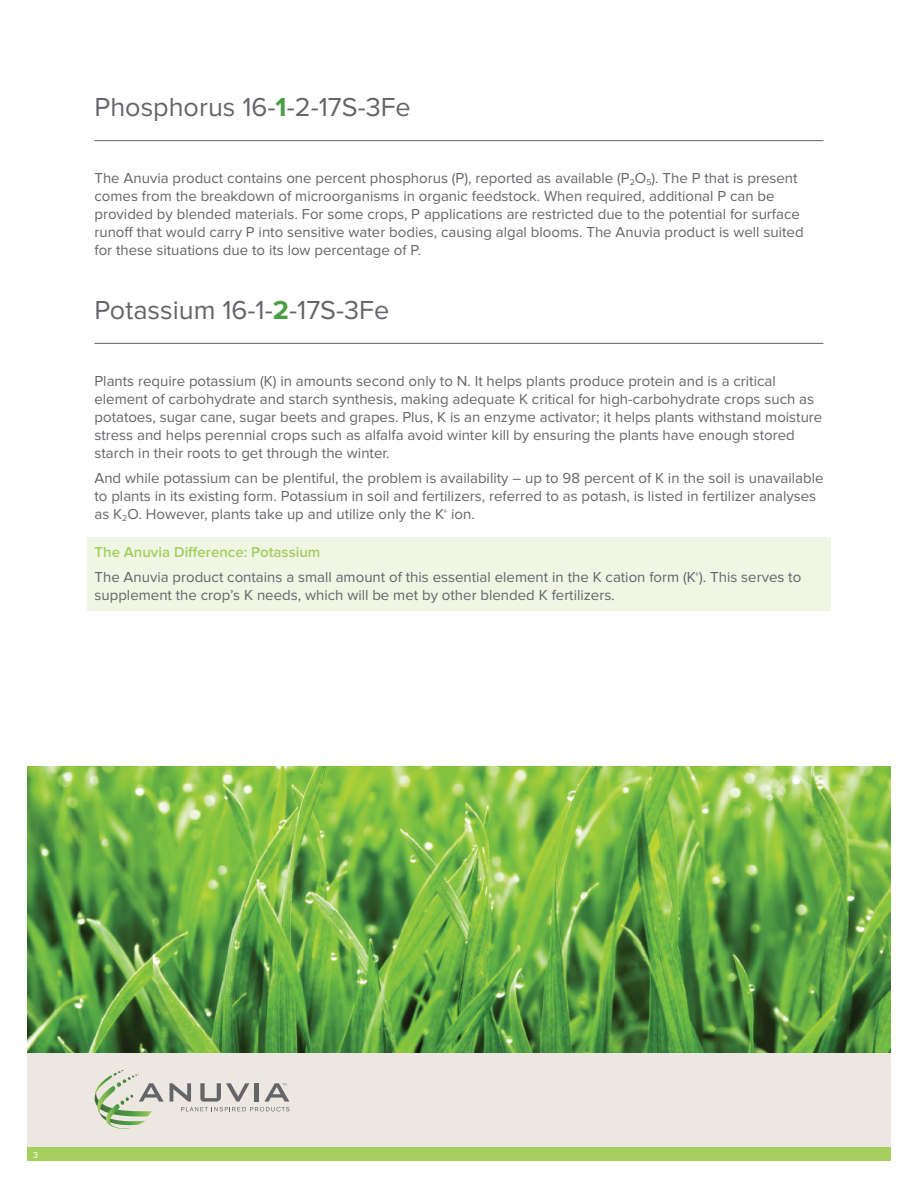
<style>
.page{position:relative;width:918px;height:1188px;background:#fff}
.page>*{position:absolute;margin:0;border:0;box-sizing:border-box;transform-origin:0 0}
.t1{font:27px "Proxima Nova";color:#646569}
.t2{font:15px/18px "Proxima Nova";color:#646569}
.t3{font:9px "Proxima Nova";color:#fff}
.s1{font-weight:700;color:#4c9e45}
.s2{font-weight:600;color:#a4cf5e}
</style>
<div class="page">
<div style="left:27px;top:1053px;width:864px;height:95px;background:#ece8e1"></div>
<div style="left:27px;top:1148px;width:864px;height:13px;background:#a4cf5e"></div>
<svg style="left:170px;top:1083px;width:119px;height:28px"></svg>
<svg style="left:94px;top:1070px;width:70px;height:59px"></svg>
<div style="left:87px;top:537px;width:744px;height:74px;background:#eff6e4"></div>
<hr style="left:94px;top:140px;width:730px;height:1px;background:#646569">
<hr style="left:94px;top:343px;width:730px;height:1px;background:#646569">
<img style="left:27px;top:766px;width:864px;height:287px">
<h1 class="t1" style="left:94px;top:91px;width:318px">Phosphorus 16-<span class="s1">1</span>-2-17S-3Fe</h1>
<p class="t2" style="left:94px;top:170px;width:711px">The Anuvia product contains one percent phosphorus (P), reported as available (P<sub>2</sub>O<sub>5</sub>). The P that is present comes from the breakdown of microorganisms in organic feedstock. When required, additional P can be provided by blended materials. For some crops, P applications are restricted due to the potential for surface runoff that would carry P into sensitive water bodies, causing algal blooms. The Anuvia product is well suited for these situations due to its low percentage of P.</p>
<h1 class="t1" style="left:94px;top:294px;width:296px">Potassium 16-1-<span class="s1">2</span>-17S-3Fe</h1>
<p class="t2" style="left:94px;top:372px;width:729px">Plants require potassium (K) in amounts second only to N. It helps plants produce protein and is a critical element of carbohydrate and starch synthesis, making adequate K critical for high-carbohydrate crops such as potatoes, sugar cane, sugar beets and grapes. Plus, K is an enzyme activator; it helps plants withstand moisture stress and helps perennial crops such as alfalfa avoid winter kill by ensuring the plants have enough stored starch in their roots to get through the winter.</p>
<p class="t2" style="left:94px;top:469px;width:731px">And while potassium can be plentiful, the problem is availability – up to 98 percent of K in the soil is unavailable to plants in its existing form. Potassium in soil and fertilizers, referred to as potash, is listed in fertilizer analyses as K<sub>2</sub>O. However, plants take up and utilize only the K<sup>+</sup> ion.</p>
<p class="t2" style="left:95px;top:540px;width:708px;line-height:24.8px"><span class="s2">The Anuvia Difference: Potassium<br></span>The Anuvia product contains a small amount of this essential element in the K cation form (K<sup>+</sup>). This serves to</p>
<p class="t2" style="left:95px;top:586px;width:522px">supplement the crop’s K needs, which will be met by other blended K fertilizers.</p>
<p class="t3" style="left:33px;top:1150px;width:7px">3</p>
</div>
